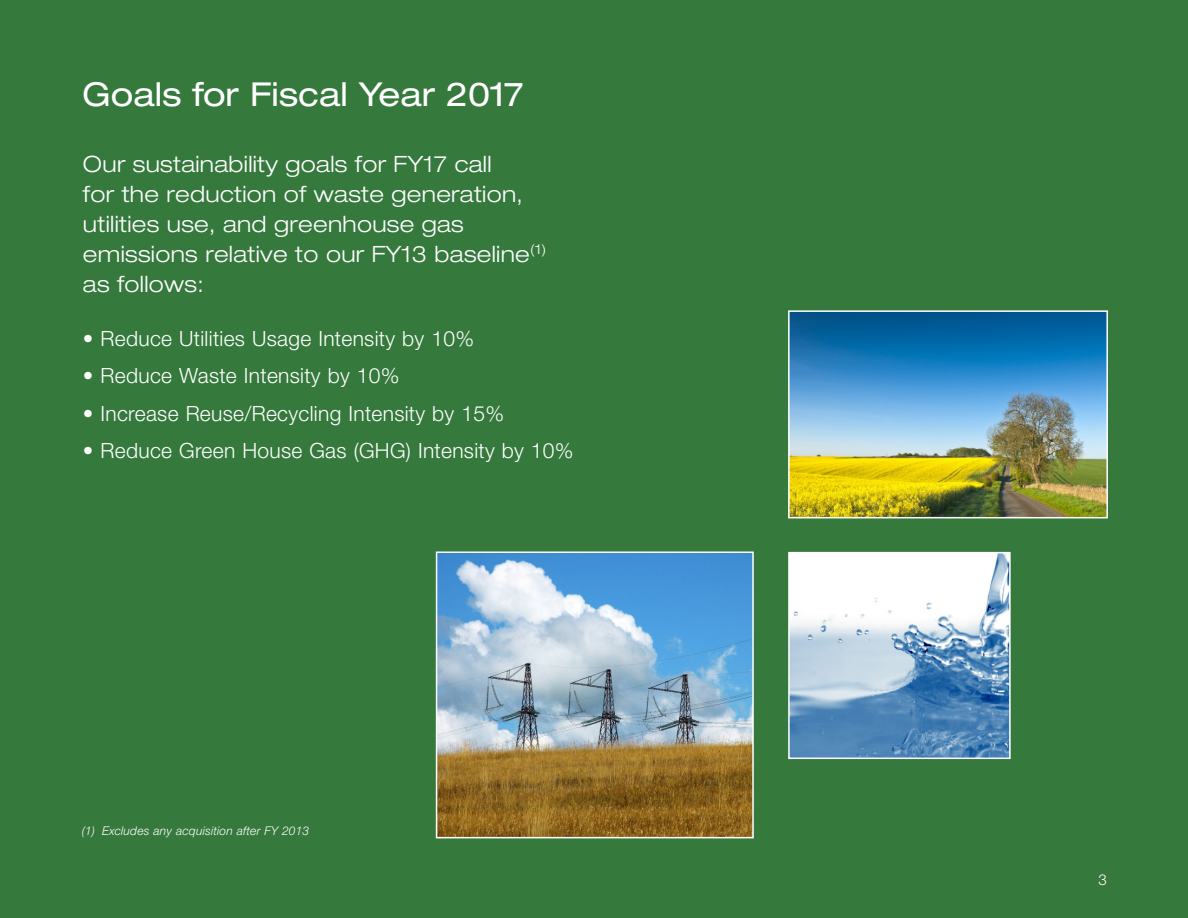
<style>
.page{position:relative;width:1188px;height:918px;background:#fff}
.page>*{position:absolute;margin:0;border:0;box-sizing:border-box;transform-origin:0 0}
.t1{font:expanded 33px "Helvetica Neue LT Std";color:#fff}
.t2{font:300 expanded 22.5px/30px "Helvetica Neue LT Std";letter-spacing:.015em;color:#fff}
.t3{font:300 21px "Helvetica Neue LT Std";letter-spacing:.015em;color:#fff}
.t4{font:300 15px "Helvetica Neue LT Std";color:#fff}
.t5{font:italic 300 12px "Helvetica Neue LT Std";letter-spacing:.015em;color:#fff}
</style>
<div class="page">
<div style="left:0;top:0;width:1188px;height:917px;background:#35793c"></div>
<img style="left:791px;top:555px;width:217px;height:201px">
<div style="left:788px;top:552px;width:223px;height:207px;border:2px solid #fff"></div>
<img style="left:439px;top:554px;width:312px;height:281px">
<div style="left:436px;top:551px;width:318px;height:287px;border:2px solid #fff"></div>
<img style="left:791px;top:313px;width:314px;height:202px">
<div style="left:788px;top:310px;width:320px;height:208px;border:2px solid #fff"></div>
<h1 class="t1" style="left:82px;top:83px;width:443px">Goals for Fiscal Year 2017</h1>
<p class="t2" style="left:83px;top:151px;width:465px">Our sustainability goals for FY17 call<br>for the reduction of waste generation, utilities use, and greenhouse gas emissions relative to our FY13 baseline<sup>(1) </sup>as follows:</p>
<p class="t3" style="left:83px;top:331px;width:393px">• Reduce Utilities Usage Intensity by 10%</p>
<p class="t3" style="left:83px;top:368px;width:318px">• Reduce Waste Intensity by 10%</p>
<p class="t3" style="left:83px;top:406px;width:423px">• Increase Reuse/Recycling Intensity by 15%</p>
<p class="t3" style="left:83px;top:443px;width:492px">• Reduce Green House Gas (GHG) Intensity by 10%</p>
<p class="t5" style="left:82px;top:827px;width:229px">(1) Excludes any acquisition after FY 2013</p>
<p class="t4" style="left:1099px;top:874px;width:10px">3</p>
</div>
